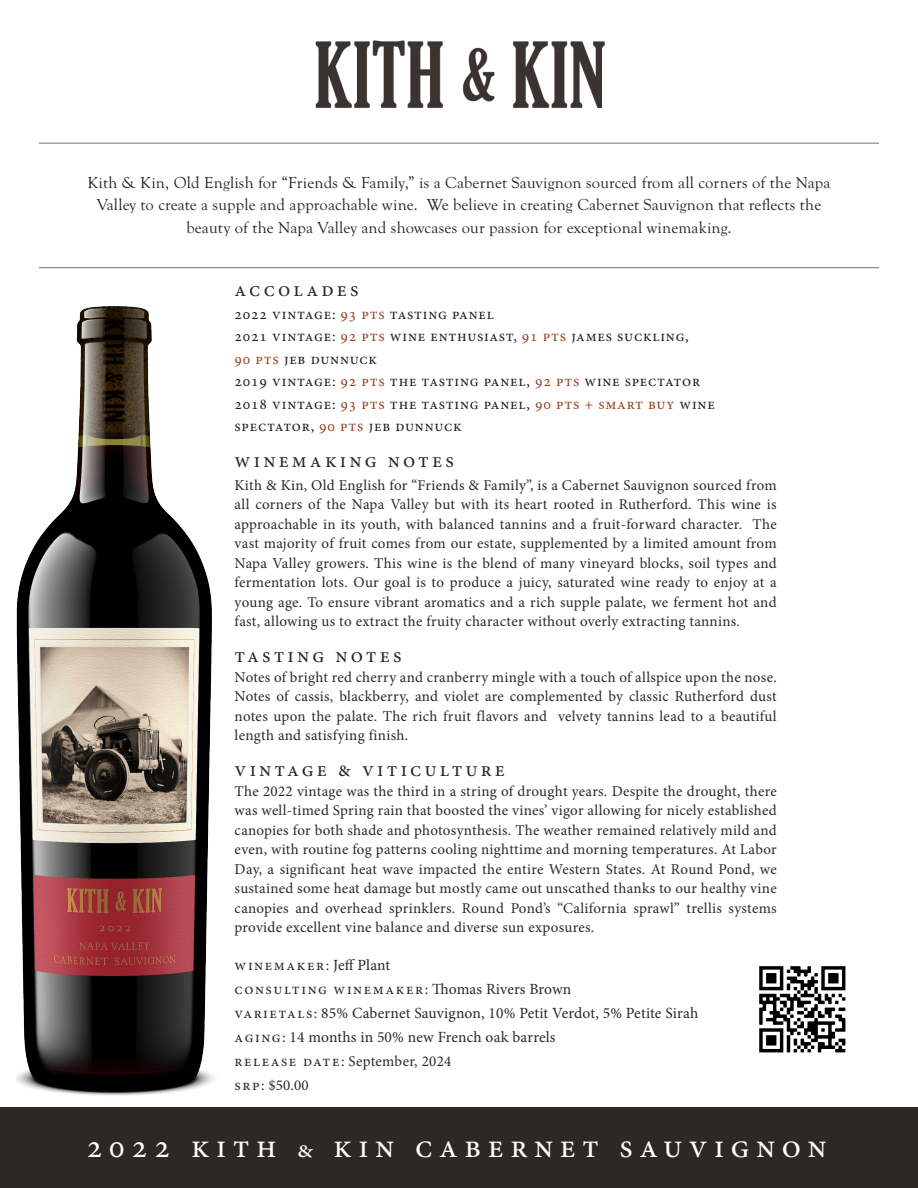
<style>
.page{position:relative;width:918px;height:1188px;background:#fff}
.page>*{position:absolute;margin:0;border:0;box-sizing:border-box;transform-origin:0 0}
.t1{font:33px "Minion Pro";letter-spacing:.2em;color:#fff}
.t2{font:21px "Minion Pro";letter-spacing:.15em;color:#2d2826}
.t3{font:16.5px/22.5px "Goudy Old Sty";letter-spacing:.01em;color:#231f20;text-align:center}
.t4{font:15.6px/22.5px "Minion Pro";letter-spacing:.05em;color:#231f20}
.t5{font:15.6px "Minion Pro";letter-spacing:.02em;color:#2d2826}
.t6{font:15.6px "Minion Pro";letter-spacing:.1em;color:#2d2826}
.t7{font:15.6px "Minion Pro";letter-spacing:.05em;color:#2d2826}
.t8{font:15px/19.5px "Minion Pro";letter-spacing:.02em;color:#2d2826;text-align:justify}
.s1{color:#974120}
.s2{font-size:15.6px}
.s3{font-size:23.55px}
</style>
<div class="page">
<div style="left:0;top:1108px;width:918px;height:80px;background:#2d2826"></div>
<img style="left:315px;top:40px;width:290px;height:69px">
<hr style="left:39px;top:267px;width:840px;height:1px;background:#796f6e">
<hr style="left:39px;top:143px;width:840px;height:1px;background:#796f6e">
<img style="left:759px;top:966px;width:87px;height:87px">
<img style="left:16px;top:306px;width:198px;height:790px">
<p class="t3" style="left:87px;top:172px;width:745px">Kith &amp; Kin, Old English for “Friends &amp; Family,” is a Cabernet Sauvignon sourced from all corners of the Napa<br>Valley to create a supple and approachable wine. We believe in creating Cabernet Sauvignon that reflects the beauty of the Napa Valley and showcases our passion for exceptional winemaking.</p>
<p class="t2" style="left:235px;top:275px;width:126px">accolades</p>
<p class="t4" style="left:235px;top:302px;width:261px">2022 vintage: <span class="s1">93 pts</span> tasting panel</p>
<p class="t4" style="left:235px;top:325px;width:456px">2021 vintage: <span class="s1">92 pts</span> wine enthusiast, <span class="s1">91 pts</span> james suckling,</p>
<p class="t4" style="left:235px;top:347px;width:144px"><span class="s1">90 pts</span> jeb dunnuck</p>
<p class="t4" style="left:235px;top:370px;width:467px">2019 vintage: <span class="s1">92 pts</span> the tasting panel, <span class="s1">92 pts</span> wine spectator</p>
<p class="t4" style="left:235px;top:392px;width:482px">2018 vintage: <span class="s1">93 pts</span> the tasting panel, <span class="s1">90 pts + smart buy</span> wine spectator, <span class="s1">90 pts</span> jeb dunnuck</p>
<p class="t2" style="left:235px;top:446px;width:221px">winemaking notes</p>
<p class="t8" style="left:235px;top:475px;width:544px">Kith &amp; Kin, Old English for “Friends &amp; Family”, is a Cabernet Sauvignon sourced from all corners of the Napa Valley but with its heart rooted in Rutherford. This wine is approachable in its youth, with balanced tannins and a fruit-forward character. The vast majority of fruit comes from our estate, supplemented by a limited amount from Napa Valley growers. This wine is the blend of many vineyard blocks, soil types and fermentation lots. Our goal is to produce a juicy, saturated wine ready to enjoy at a young age. To ensure vibrant aromatics and a rich supple palate, we ferment hot and fast, allowing us to extract the fruity character without overly extracting tannins.</p>
<p class="t2" style="left:235px;top:641px;width:168px">tasting notes</p>
<p class="t8" style="left:235px;top:667px;width:544px">Notes of bright red cherry and cranberry mingle with a touch of allspice upon the nose.<br>Notes of cassis, blackberry, and violet are complemented by classic Rutherford dust notes upon the palate. The rich fruit flavors and velvety tannins lead to a beautiful length and satisfying finish.</p>
<p class="t2" style="left:235px;top:755px;width:272px">vintage &amp; viticulture</p>
<p class="t8" style="left:235px;top:781px;width:544px">The 2022 vintage was the third in a string of drought years. Despite the drought, there was well-timed Spring rain that boosted the vines’ vigor allowing for nicely established canopies for both shade and photosynthesis. The weather remained relatively mild and even, with routine fog patterns cooling nighttime and morning temperatures. At Labor Day, a significant heat wave impacted the entire Western States. At Round Pond, we sustained some heat damage but mostly came out unscathed thanks to our healthy vine canopies and overhead sprinklers. Round Pond’s “California sprawl” trellis systems provide excellent vine balance and diverse sun exposures.</p>
<p class="t6" style="left:235px;top:954px;width:157px">winemaker: Jeff Plant</p>
<p class="t6" style="left:235px;top:978px;width:338px">consulting winemaker: Thomas Rivers Brown</p>
<p class="t5" style="left:235px;top:1002px;width:465px">varietals: 85% Cabernet Sauvignon, 10% Petit Verdot, 5% Petite Sirah</p>
<p class="t7" style="left:235px;top:1026px;width:322px">aging: 14 months in 50% new French oak barrels</p>
<p class="t8" style="left:235px;top:1051px;width:218px"><span class="s2">release date:</span> September, 2024</p>
<p class="t8" style="left:235px;top:1075px;width:75px"><span class="s2">srp:</span> $50.00</p>
<p class="t1" style="left:86px;top:1124px;width:742px">2022 kith <span class="s3">&amp;</span> kin cabernet sauvignon</p>
</div>
